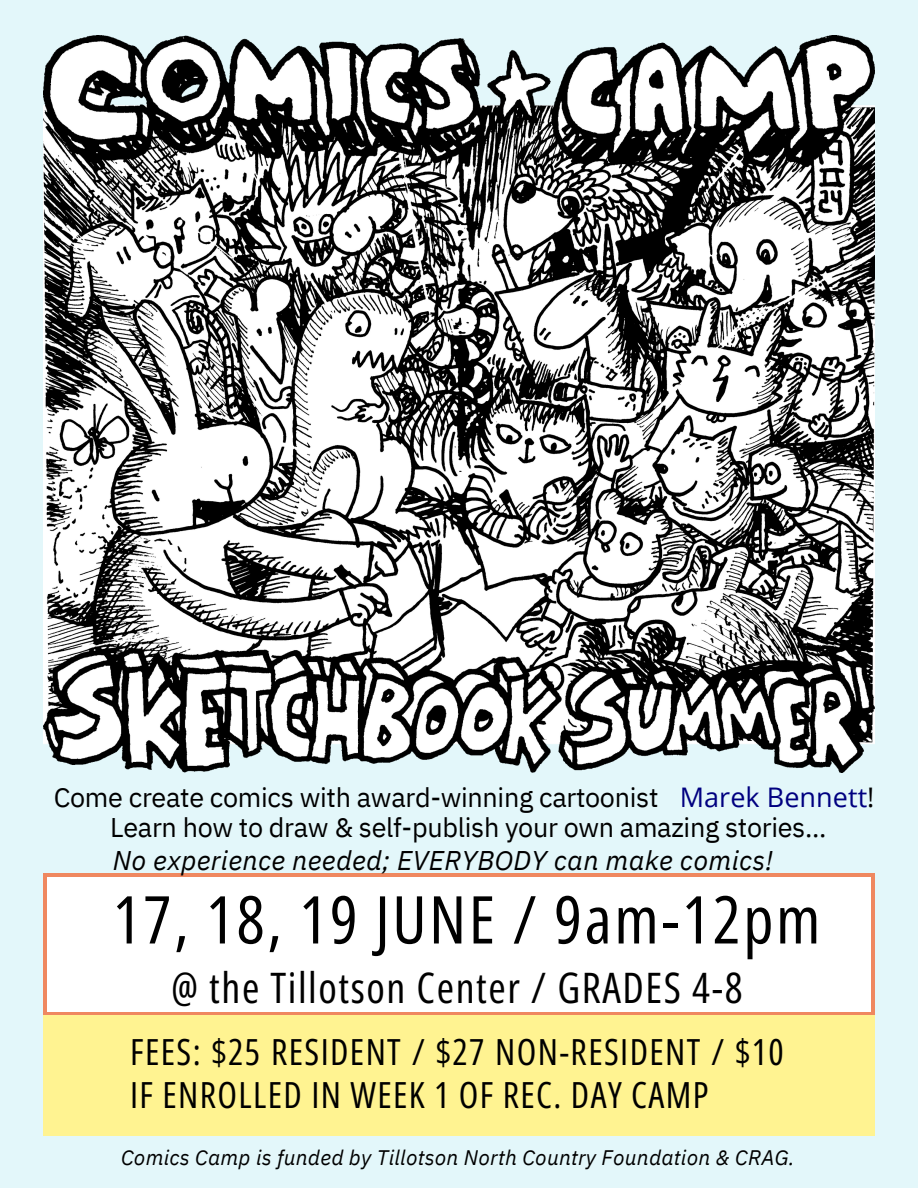
<style>
.page{position:relative;width:918px;height:1188px;background:#e3f7fa}
.page>*{position:absolute;margin:0;border:0;box-sizing:border-box;transform-origin:0 0}
.t1{font:66px "Open Sans Condensed";letter-spacing:.04em;color:#000}
.t2{font:42px "Open Sans Condensed";letter-spacing:.04em;color:#000}
.t3{font:36px/42.8px "Open Sans Condensed";letter-spacing:.04em;color:#000}
.t4{font:27px/30.3px "IBM Plex Sans";letter-spacing:-.01em;color:#000}
.t5{font:italic 27px "IBM Plex Sans";letter-spacing:.01em;color:#000}
.t6{font:27px "Open Sans";color:#000080}
.t7{font:italic 21px "IBM Plex Sans";letter-spacing:.01em;color:#000}
.s1{color:#000}
</style>
<div class="page">
<div style="left:43px;top:873px;width:832px;height:142px;background:#fff"></div>
<hr style="left:43px;top:873px;width:4px;height:142px;background:#ef8860">
<hr style="left:871px;top:873px;width:4px;height:142px;background:#ef8860">
<hr style="left:43px;top:873px;width:832px;height:3px;background:#ef8860">
<hr style="left:43px;top:1013px;width:832px;height:2px;background:#ef8860">
<img style="left:43px;top:35px;width:832px;height:737px">
<div style="left:43px;top:1015px;width:832px;height:121px;background:#fff391"></div>
<p class="t6" style="left:680px;top:778px;width:196px">Marek Bennett<span class="s1">!</span></p>
<p class="t4" style="left:110px;top:781px;width:718px;text-indent:-56px">Come create comics with award-winning cartoonist<br>Learn how to draw &amp; self-publish your own amazing stories...</p>
<p class="t5" style="left:113px;top:843px;width:662px">No experience needed; EVERYBODY can make comics!</p>
<h1 class="t1" style="left:113px;top:873px;width:709px">17, 18, 19 JUNE / 9am-12pm</h1>
<h2 class="t2" style="left:171px;top:958px;width:573px">@ the Tillotson Center / GRADES 4-8</h2>
<h3 class="t3" style="left:130px;top:1030px;width:655px">FEES: $25 RESIDENT / $27 NON-RESIDENT / $10<br>IF ENROLLED IN WEEK 1 OF REC. DAY CAMP</h3>
<p class="t7" style="left:121px;top:1143px;width:675px">Comics Camp is funded by Tillotson North Country Foundation &amp; CRAG.</p>
</div>
